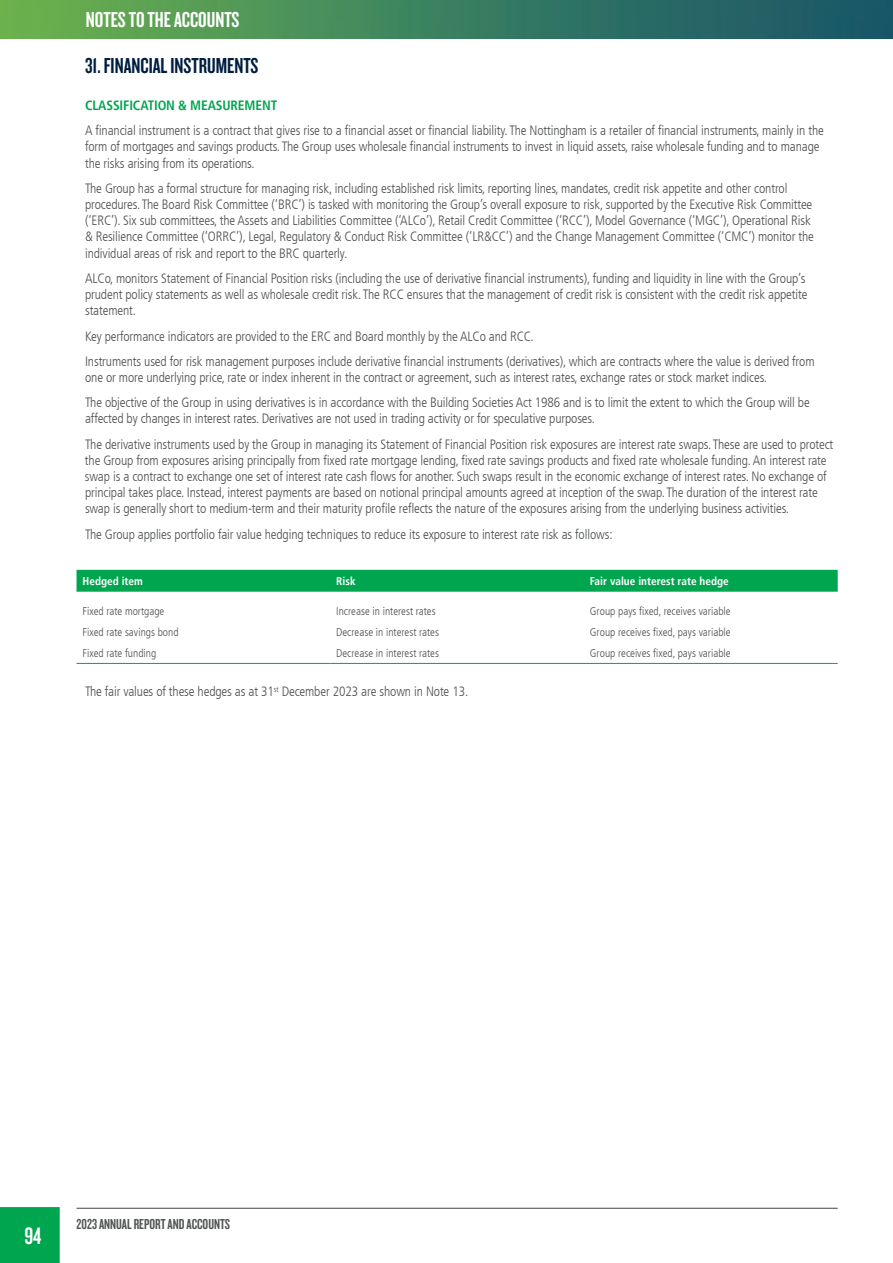
<style>
.page{position:relative;width:893px;height:1263px;background:#fff}
.page>*{position:absolute;margin:0;border:0;box-sizing:border-box;transform-origin:0 0}
.t1{font:24.75px "Knockout 48 Featherweight";color:#fff}
.t2{font:22.5px "Knockout 48 Featherweight";color:#001e40}
.t3{font:22.5px "Knockout 48 Featherweight";color:#fff}
.t4{font:15px "Knockout 48 Featherweight";color:#505353}
.t5{font:300 condensed 13.5px/16.2px "Frutiger LT";letter-spacing:-.01em;color:#505353}
.t6{font:700 condensed 13.5px "Frutiger LT";letter-spacing:-.01em;color:#00a54f}
.t7{font:300 condensed 11.25px "Frutiger LT";color:#505353}
.t8{font:700 condensed 11.25px "Frutiger LT";color:#fff}
</style>
<div class="page">
<hr style="left:77px;top:1208px;width:761px;height:1px;background:#57585a">
<div style="left:77px;top:570px;width:761px;height:20px;background:#00a54f"></div>
<hr style="left:77px;top:590px;width:253px;height:2px;background:#00a54f">
<hr style="left:330px;top:590px;width:254px;height:2px;background:#00a54f">
<hr style="left:584px;top:590px;width:254px;height:2px;background:#00a54f">
<hr style="left:77px;top:663px;width:253px;height:1px;background:#00a54f">
<hr style="left:330px;top:663px;width:254px;height:1px;background:#00a54f">
<hr style="left:584px;top:663px;width:254px;height:1px;background:#00a54f">
<img style="left:0;top:0;width:893px;height:38px">
<div style="left:0;top:1207px;width:60px;height:56px;background:#00a54f"></div>
<h2 class="t3" style="left:86px;top:5px;width:155px">NOTES TO THE ACCOUNTS</h2>
<h2 class="t2" style="left:85px;top:52px;width:175px">31. FINANCIAL INSTRUMENTS</h2>
<p class="t6" style="left:85px;top:97px;width:194px">CLASSIFICATION &amp; MEASUREMENT</p>
<p class="t5" style="left:85px;top:123px;width:740px">A financial instrument is a contract that gives rise to a financial asset or financial liability. The Nottingham is a retailer of financial instruments, mainly in the form of mortgages and savings products. The Group uses wholesale financial instruments to invest in liquid assets, raise wholesale funding and to manage the risks arising from its operations.</p>
<p class="t5" style="left:85px;top:180px;width:730px">The Group has a formal structure for managing risk, including established risk limits, reporting lines, mandates, credit risk appetite and other control procedures. The Board Risk Committee (‘BRC’) is tasked with monitoring the Group’s overall exposure to risk, supported by the Executive Risk Committee (‘ERC’). Six sub committees, the Assets and Liabilities Committee (‘ALCo’), Retail Credit Committee (‘RCC’), Model Governance (‘MGC’), Operational Risk &amp; Resilience Committee (‘ORRC’), Legal, Regulatory &amp; Conduct Risk Committee (‘LR&amp;CC’) and the Change Management Committee (‘CMC’) monitor the individual areas of risk and report to the BRC quarterly.</p>
<p class="t5" style="left:85px;top:270px;width:724px">ALCo, monitors Statement of Financial Position risks (including the use of derivative financial instruments), funding and liquidity in line with the Group’s prudent policy statements as well as wholesale credit risk. The RCC ensures that the management of credit risk is consistent with the credit risk appetite statement.</p>
<p class="t5" style="left:85px;top:323px;width:731px;line-height:25.2px">Key performance indicators are provided to the ERC and Board monthly by the ALCo and RCC.<br>Instruments used for risk management purposes include derivative financial instruments (derivatives), which are contracts where the value is derived from</p>
<p class="t5" style="left:85px;top:365px;width:726px;line-height:25.2px">one or more underlying price, rate or index inherent in the contract or agreement, such as interest rates, exchange rates or stock market indices.<br>The objective of the Group in using derivatives is in accordance with the Building Societies Act 1986 and is to limit the extent to which the Group will be</p>
<p class="t5" style="left:85px;top:406px;width:750px;line-height:25.2px">affected by changes in interest rates. Derivatives are not used in trading activity or for speculative purposes.<br>The derivative instruments used by the Group in managing its Statement of Financial Position risk exposures are interest rate swaps. These are used to protect</p>
<p class="t5" style="left:85px;top:452px;width:743px">the Group from exposures arising principally from fixed rate mortgage lending, fixed rate savings products and fixed rate wholesale funding.An interest rate swap is a contract to exchange one set of interest rate cash flows for another. Such swaps result in the economic exchange of interest rates. No exchange of principal takes place. Instead, interest payments are based on notional principal amounts agreed at inception of the swap. The duration of the interest rate swap is generally short to medium-term and their maturity profile reflects the nature of the exposures arising from the underlying business activities.</p>
<p class="t5" style="left:85px;top:526px;width:529px">The Group applies portfolio fair value hedging techniques to reduce its exposure to interest rate risk as follows:</p>
<p class="t8" style="left:83px;top:574px;width:62px">Hedged item</p>
<p class="t8" style="left:336px;top:574px;width:21px">Risk</p>
<p class="t8" style="left:590px;top:574px;width:140px">Fair value interest rate hedge</p>
<p class="t7" style="left:83px;top:604px;width:83px">Fixed rate mortgage</p>
<p class="t7" style="left:336px;top:604px;width:101px">Increase in interest rates</p>
<p class="t7" style="left:590px;top:604px;width:142px">Group pays fixed, receives variable</p>
<p class="t7" style="left:83px;top:626px;width:98px">Fixed rate savings bond</p>
<p class="t7" style="left:336px;top:626px;width:104px">Decrease in interest rates</p>
<p class="t7" style="left:590px;top:626px;width:142px">Group receives fixed, pays variable</p>
<p class="t7" style="left:83px;top:647px;width:75px">Fixed rate funding</p>
<p class="t7" style="left:336px;top:647px;width:104px">Decrease in interest rates</p>
<p class="t7" style="left:590px;top:647px;width:142px">Group receives fixed, pays variable</p>
<p class="t5" style="left:85px;top:684px;width:385px">The fair values of these hedges as at 31<sup>st</sup> December 2023 are shown in Note 13.</p>
<h1 class="t1" style="left:24px;top:1220px;width:19px">94</h1>
<p class="t4" style="left:77px;top:1215px;width:155px">2023 ANNUAL REPORT AND ACCOUNTS</p>
</div>
